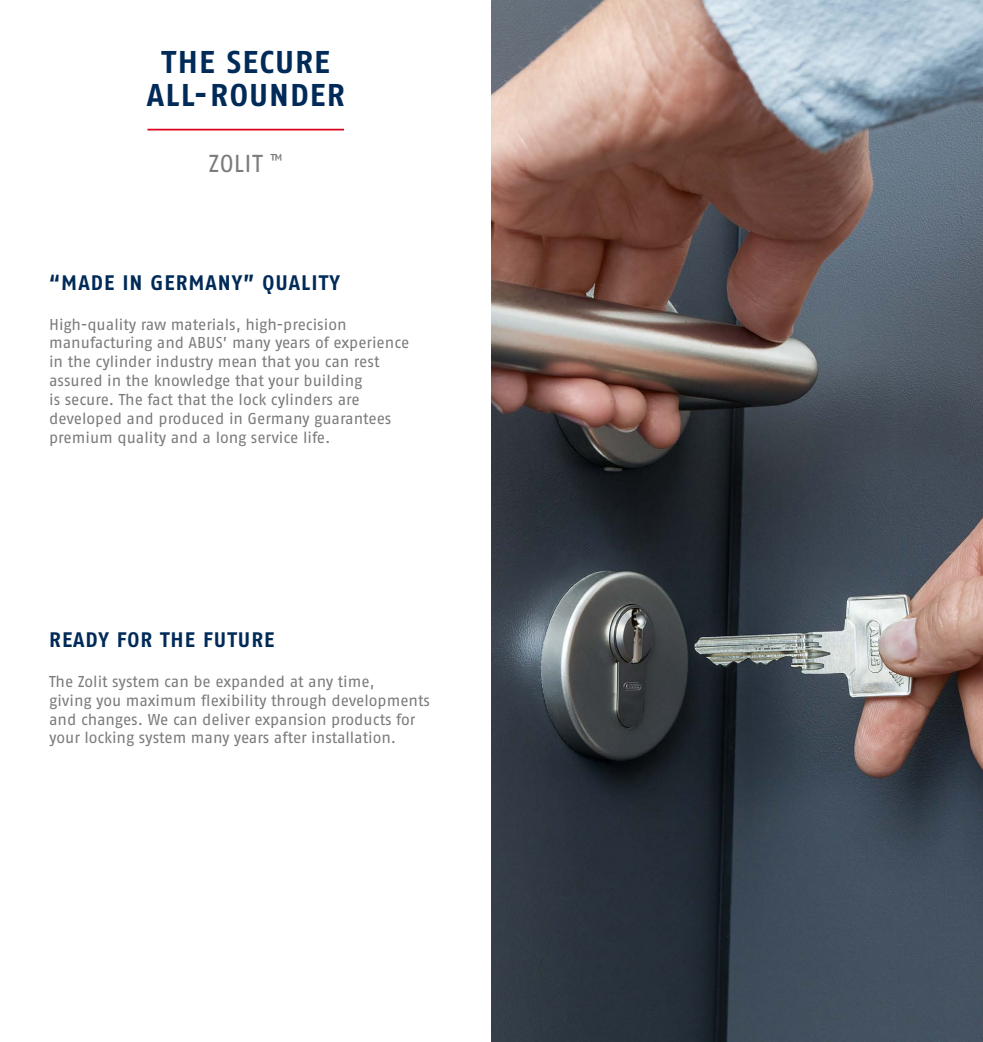
<style>
.page{position:relative;width:983px;height:1042px;background:#fff}
.page>*{position:absolute;margin:0;border:0;box-sizing:border-box;transform-origin:0 0}
.t1{font:700 31.5px/33.2px "ABUS Fago Pro";letter-spacing:.035em;color:#002a58;text-align:center}
.t2{font:24.5px "ABUS Fago Pro";letter-spacing:.015em;color:#7b7b7a}
.t3{font:700 21px "ABUS Fago Pro";letter-spacing:.05em;color:#002a58}
.t4{font:15.75px/18.9px "ABUS Fago Pro";color:#7b7b7a}
</style>
<div class="page">
<hr style="left:147px;top:129px;width:197px;height:1px;background:#db021d">
<img style="left:491px;top:0;width:491px;height:1042px">
<h1 class="t1" style="left:147px;top:45px;width:199px">THE SECURE<br>ALL-ROUNDER</h1>
<h2 class="t2" style="left:208px;top:148px;width:76px">ZOLIT <sup>™</sup></h2>
<h3 class="t3" style="left:49px;top:270px;width:292px">“MADE IN GERMANY” QUALITY</h3>
<p class="t4" style="left:49px;top:314px;width:361px">High-quality raw materials, high-precision manufacturing and ABUS’ many years of experience in the cylinder industry mean that you can rest assured in the knowledge that your building<br>is secure. The fact that the lock cylinders are developed and produced in Germany guarantees premium quality and a long service life.</p>
<h3 class="t3" style="left:49px;top:627px;width:226px">READY FOR THE FUTURE</h3>
<p class="t4" style="left:49px;top:672px;width:382px">The Zolit system can be expanded at any time,<br>giving you maximum flexibility through developments and changes. We can deliver expansion products for your locking system many years after installation.</p>
</div>
